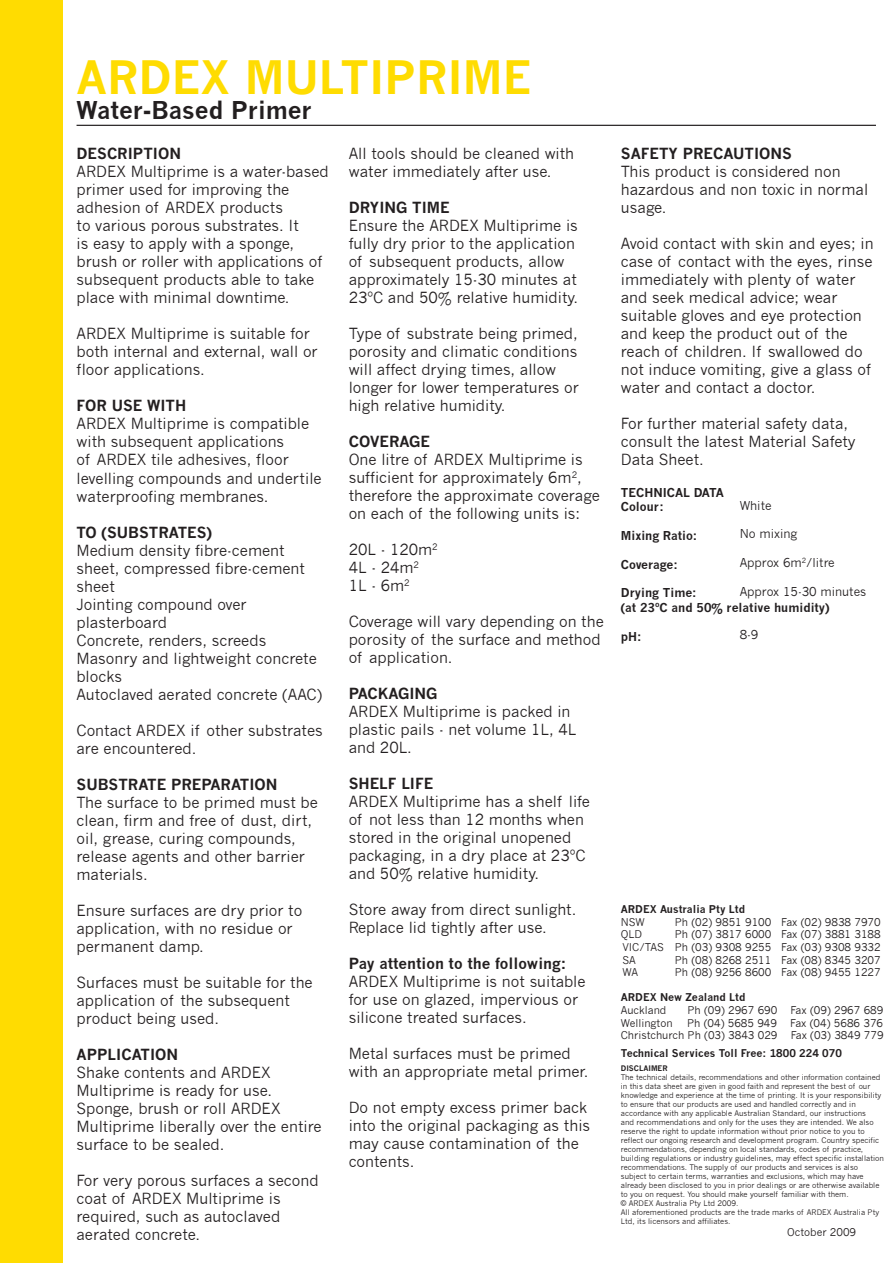
<style>
.page{position:relative;width:893px;height:1263px;background:#fff}
.page>*{position:absolute;margin:0;border:0;box-sizing:border-box;transform-origin:0 0}
.t1{font:700 45px "News Gothic";color:#ffdc01}
.t2{font:700 24px "News Gothic";color:#231f20}
.t3{font:15px/18px "News Gothic";color:#231f20}
.t4{font:700 15px "News Gothic";color:#231f20}
.t5{font:700 12px/14.4px "News Gothic";color:#231f20}
.t6{font:12px "News Gothic";color:#231f20}
.t7{font:10.5px/12.6px "News Gothic";color:#231f20;text-align:justify}
.t8{font:700 10.5px "News Gothic";color:#231f20}
.t9{font:7.5px/9px "News Gothic";color:#231f20}
.t10{font:700 7.5px "News Gothic";color:#231f20}
</style>
<div class="page">
<div style="left:0;top:0;width:63px;height:1263px;background:#ffdc01"></div>
<hr style="left:77px;top:125px;width:799px;height:1px;background:#231f20">
<h1 class="t1" style="left:77px;top:59px;width:456px">ARDEX MULTIPRIME</h1>
<h2 class="t2" style="left:77px;top:101px;width:237px">Water-Based Primer</h2>
<p class="t4" style="left:77px;top:148px;width:106px">DESCRIPTION</p>
<p class="t3" style="left:77px;top:164px;width:254px">ARDEX Multiprime is a water-based primer used for improving the adhesion of ARDEX products<br>to various porous substrates. It<br>is easy to apply with a sponge, brush or roller with applications of subsequent products able to take place with minimal downtime.</p>
<p class="t3" style="left:77px;top:326px;width:243px">ARDEX Multiprime is suitable for both internal and external, wall or floor applications.</p>
<p class="t4" style="left:77px;top:400px;width:111px">FOR USE WITH</p>
<p class="t3" style="left:77px;top:416px;width:247px">ARDEX Multiprime is compatible with subsequent applications<br>of ARDEX tile adhesives, floor levelling compounds and undertile waterproofing membranes.</p>
<p class="t4" style="left:77px;top:526px;width:137px">TO (SUBSTRATES)</p>
<p class="t3" style="left:77px;top:542px;width:247px">Medium density fibre-cement sheet, compressed fibre-cement sheet<br>Jointing compound over plasterboard<br>Concrete, renders, screeds<br>Masonry and lightweight concrete blocks<br>Autoclaved aerated concrete (AAC)</p>
<p class="t3" style="left:77px;top:722px;width:248px">Contact ARDEX if other substrates are encountered.</p>
<p class="t4" style="left:77px;top:778px;width:203px">SUBSTRATE PREPARATION</p>
<p class="t3" style="left:77px;top:794px;width:243px">The surface to be primed must be clean, firm and free of dust, dirt, oil, grease, curing compounds, release agents and other barrier materials.</p>
<p class="t3" style="left:77px;top:902px;width:227px">Ensure surfaces are dry prior to application, with no residue or permanent damp.</p>
<p class="t3" style="left:77px;top:974px;width:238px">Surfaces must be suitable for the application of the subsequent product being used.</p>
<p class="t4" style="left:77px;top:1048px;width:103px">APPLICATION</p>
<p class="t3" style="left:77px;top:1064px;width:247px">Shake contents and ARDEX<br>Multiprime is ready for use.<br>Sponge, brush or roll ARDEX<br>Multiprime liberally over the entire surface to be sealed.</p>
<p class="t3" style="left:77px;top:1172px;width:244px">For very porous surfaces a second coat of ARDEX Multiprime is required, such as autoclaved aerated concrete.</p>
<p class="t3" style="left:349px;top:146px;width:227px">All tools should be cleaned with water immediately after use.</p>
<p class="t4" style="left:349px;top:202px;width:102px">DRYING TIME</p>
<p class="t3" style="left:349px;top:218px;width:231px">Ensure the ARDEX Multiprime is fully dry prior to the application of subsequent products, allow approximately 15-30 minutes at<br>23ºC and 50% relative humidity.</p>
<p class="t3" style="left:349px;top:326px;width:232px">Type of substrate being primed, porosity and climatic conditions will affect drying times, allow longer for lower temperatures or high relative humidity.</p>
<p class="t4" style="left:349px;top:436px;width:83px">COVERAGE</p>
<p class="t3" style="left:349px;top:452px;width:253px">One litre of ARDEX Multiprime is sufficient for approximately 6m<sup>2</sup>, therefore the approximate coverage on each of the following units is:</p>
<p class="t3" style="left:349px;top:542px;width:91px">20L - 120m<sup>2<br></sup>4L - 24m<sup>2<br></sup>1L - 6m<sup>2</sup></p>
<p class="t3" style="left:349px;top:614px;width:257px">Coverage will vary depending on the porosity of the surface and method of application.</p>
<p class="t4" style="left:349px;top:688px;width:90px">PACKAGING</p>
<p class="t3" style="left:349px;top:704px;width:229px">ARDEX Multiprime is packed in plastic pails - net volume 1L, 4L and 20L.</p>
<p class="t4" style="left:349px;top:778px;width:86px">SHELF LIFE</p>
<p class="t3" style="left:349px;top:794px;width:243px">ARDEX Multiprime has a shelf life of not less than 12 months when stored in the original unopened packaging, in a dry place at 23ºC and 50% relative humidity.</p>
<p class="t3" style="left:349px;top:902px;width:229px">Store away from direct sunlight.<br>Replace lid tightly after use.</p>
<p class="t4" style="left:349px;top:958px;width:219px">Pay attention to the following:</p>
<p class="t3" style="left:349px;top:974px;width:238px">ARDEX Multiprime is not suitable for use on glazed, impervious or silicone treated surfaces.</p>
<p class="t3" style="left:349px;top:1046px;width:241px">Metal surfaces must be primed with an appropriate metal primer.</p>
<p class="t3" style="left:349px;top:1100px;width:243px">Do not empty excess primer back into the original packaging as this may cause contamination of the contents.</p>
<p class="t4" style="left:621px;top:148px;width:173px">SAFETY PRECAUTIONS</p>
<p class="t3" style="left:621px;top:164px;width:249px">This product is considered non hazardous and non toxic in normal usage.</p>
<p class="t3" style="left:621px;top:236px;width:254px">Avoid contact with skin and eyes; in case of contact with the eyes, rinse immediately with plenty of water and seek medical advice; wear suitable gloves and eye protection and keep the product out of the reach of children. If swallowed do not induce vomiting, give a glass of water and contact a doctor.</p>
<p class="t3" style="left:621px;top:416px;width:236px">For further material safety data, consult the latest Material Safety<br>Data Sheet.</p>
<p class="t5" style="left:621px;top:486px;width:105px">TECHNICAL DATA<br>Colour:</p>
<p class="t5" style="left:621px;top:529px;width:78px">Mixing Ratio:</p>
<p class="t5" style="left:621px;top:558px;width:59px">Coverage:</p>
<p class="t5" style="left:621px;top:587px;width:210px">Drying Time:<br>(at 23ºC and 50% relative humidity)</p>
<p class="t5" style="left:621px;top:630px;width:22px">pH:</p>
<p class="t6" style="left:740px;top:501px;width:33px">White</p>
<p class="t6" style="left:740px;top:529px;width:59px">No mixing</p>
<p class="t6" style="left:740px;top:558px;width:97px">Approx 6m<sup>2</sup>/litre</p>
<p class="t6" style="left:740px;top:587px;width:128px">Approx 15-30 minutes</p>
<p class="t6" style="left:740px;top:630px;width:20px">8-9</p>
<p class="t8" style="left:621px;top:905px;width:126px">ARDEX Australia Pty Ltd</p>
<p class="t7" style="left:621px;top:917px;width:26px">NSW</p>
<p class="t7" style="left:675px;top:917px;width:207px">Ph (02) 9851 9100 Fax (02) 9838 7970</p>
<p class="t7" style="left:621px;top:929px;width:23px">QLD</p>
<p class="t7" style="left:622px;top:929px;width:260px;text-indent:53px">Ph (07) 3817 6000 Fax (07) 3881 3188<br>VIC/TAS Ph (03) 9308 9255 Fax (03) 9308 9332<br>SA</p>
<p class="t7" style="left:675px;top:954px;width:207px">Ph (08) 8268 2511 Fax (08) 8345 3207</p>
<p class="t7" style="left:622px;top:967px;width:17px">WA</p>
<p class="t7" style="left:675px;top:967px;width:207px">Ph (08) 9256 8600 Fax (08) 9455 1227</p>
<p class="t8" style="left:621px;top:993px;width:126px">ARDEX New Zealand Ltd</p>
<p class="t7" style="left:621px;top:1005px;width:47px">Auckland</p>
<p class="t7" style="left:687px;top:1005px;width:91px">Ph (09) 2967 690</p>
<p class="t7" style="left:790px;top:1005px;width:94px">Fax (09) 2967 689</p>
<p class="t7" style="left:621px;top:1017px;width:53px">Wellington</p>
<p class="t7" style="left:687px;top:1017px;width:91px">Ph (04) 5685 949</p>
<p class="t7" style="left:790px;top:1017px;width:94px">Fax (04) 5686 376</p>
<p class="t7" style="left:621px;top:1030px;width:158px">Christchurch Ph (03) 3843 029</p>
<p class="t7" style="left:791px;top:1030px;width:94px">Fax (03) 3849 779</p>
<p class="t8" style="left:621px;top:1049px;width:223px">Technical Services Toll Free: 1800 224 070</p>
<p class="t10" style="left:621px;top:1065px;width:48px">DISCLAIMER</p>
<p class="t9" style="left:621px;top:1073px;width:265px">The technical details, recommendations and other information contained in this data sheet are given in good faith and represent the best of our knowledge and experience at the time of printing. It is your responsibility to ensure that our products are used and handled correctly and in accordance with any applicable Australian Standard, our instructions<br>and recommendations and only for the uses they are intended. We also reserve the right to update information without prior notice to you to reflect our ongoing research and development program. Country specific recommendations, depending on local standards, codes of practice, building regulations or industry guidelines, may effect specific installation recommendations. The supply of our products and services is also subject to certain terms, warranties and exclusions, which may have already been disclosed to you in prior dealings or are otherwise available to you on request. You should make yourself familiar with them.<br>© ARDEX Australia Pty Ltd 2009.<br>All aforementioned products are the trade marks of ARDEX Australia Pty Ltd, its licensors and affiliates.</p>
<p class="t7" style="left:787px;top:1227px;width:71px">October 2009</p>
</div>
